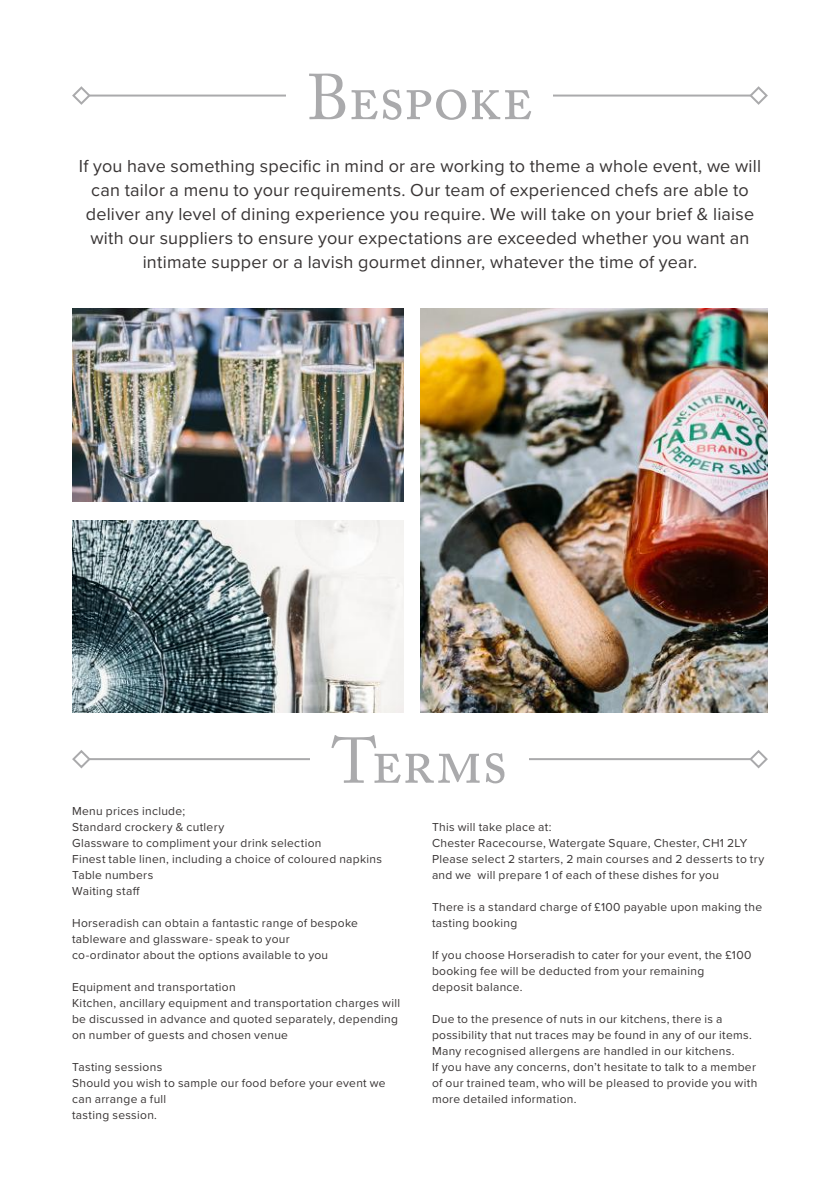
<style>
.page{position:relative;width:840px;height:1191px;background:#fff}
.page>*{position:absolute;margin:0;border:0;box-sizing:border-box;transform-origin:0 0}
.t1{font:64px "Adobe Caslon Pro";letter-spacing:-.015em;color:#aaaaac}
.t2{font:18px/24px "Proxima Nova";letter-spacing:.01em;color:#393535;text-align:center}
.t3{font:12px/16px "Proxima Nova";letter-spacing:.025em;color:#393535}
</style>
<div class="page">
<svg style="left:72px;top:86px;width:20px;height:19px"></svg>
<svg style="left:747px;top:86px;width:21px;height:19px"></svg>
<hr style="left:89px;top:95px;width:242px;height:2px;background:#aaaaac">
<hr style="left:522px;top:95px;width:228px;height:2px;background:#aaaaac">
<div style="left:286px;top:72px;width:267px;height:47px;background:#fff"></div>
<img style="left:420px;top:308px;width:347px;height:405px">
<img style="left:72px;top:520px;width:331px;height:193px">
<svg style="left:72px;top:750px;width:20px;height:19px"></svg>
<svg style="left:747px;top:750px;width:21px;height:19px"></svg>
<hr style="left:89px;top:758px;width:251px;height:2px;background:#aaaaac">
<hr style="left:493px;top:758px;width:257px;height:2px;background:#aaaaac">
<div style="left:310px;top:735px;width:219px;height:47px;background:#fff"></div>
<img style="left:72px;top:308px;width:331px;height:193px">
<h1 class="t1" style="left:307px;top:60px;width:227px">Bespoke</h1>
<p class="t2" style="left:79px;top:153px;width:683px">If you have something specific in mind or are working to theme a whole event, we will can tailor a menu to your requirements. Our team of experienced chefs are able to deliver any level of dining experience you require. We will take on your brief &amp; liaise with our suppliers to ensure your expectations are exceeded whether you want an intimate supper or a lavish gourmet dinner, whatever the time of year.</p>
<h1 class="t1" style="left:332px;top:723px;width:177px">Terms</h1>
<p class="t3" style="left:72px;top:802px;width:311px">Menu prices include;<br>Standard crockery &amp; cutlery<br>Glassware to compliment your drink selection<br>Finest table linen, including a choice of coloured napkins<br>Table numbers<br>Waiting staff</p>
<p class="t3" style="left:72px;top:914px;width:287px">Horseradish can obtain a fantastic range of bespoke tableware and glassware- speak to your co-ordinator about the options available to you</p>
<p class="t3" style="left:72px;top:978px;width:329px">Equipment and transportation<br>Kitchen, ancillary equipment and transportation charges will be discussed in advance and quoted separately, depending on number of guests and chosen venue</p>
<p class="t3" style="left:72px;top:1058px;width:315px">Tasting sessions<br>Should you wish to sample our food before your event we can arrange a full<br>tasting session.</p>
<p class="t3" style="left:432px;top:818px;width:334px">This will take place at:<br>Chester Racecourse, Watergate Square, Chester, CH1 2LY Please select 2 starters, 2 main courses and 2 desserts to try and we will prepare 1 of each of these dishes for you</p>
<p class="t3" style="left:432px;top:898px;width:331px">There is a standard charge of £100 payable upon making the tasting booking</p>
<p class="t3" style="left:432px;top:946px;width:321px">If you choose Horseradish to cater for your event, the £100 booking fee will be deducted from your remaining<br>deposit balance.</p>
<p class="t3" style="left:432px;top:1010px;width:326px">Due to the presence of nuts in our kitchens, there is a possibility that nut traces may be found in any of our items.<br>Many recognised allergens are handled in our kitchens.<br>If you have any concerns, don’t hesitate to talk to a member of our trained team, who will be pleased to provide you with more detailed information.</p>
</div>
